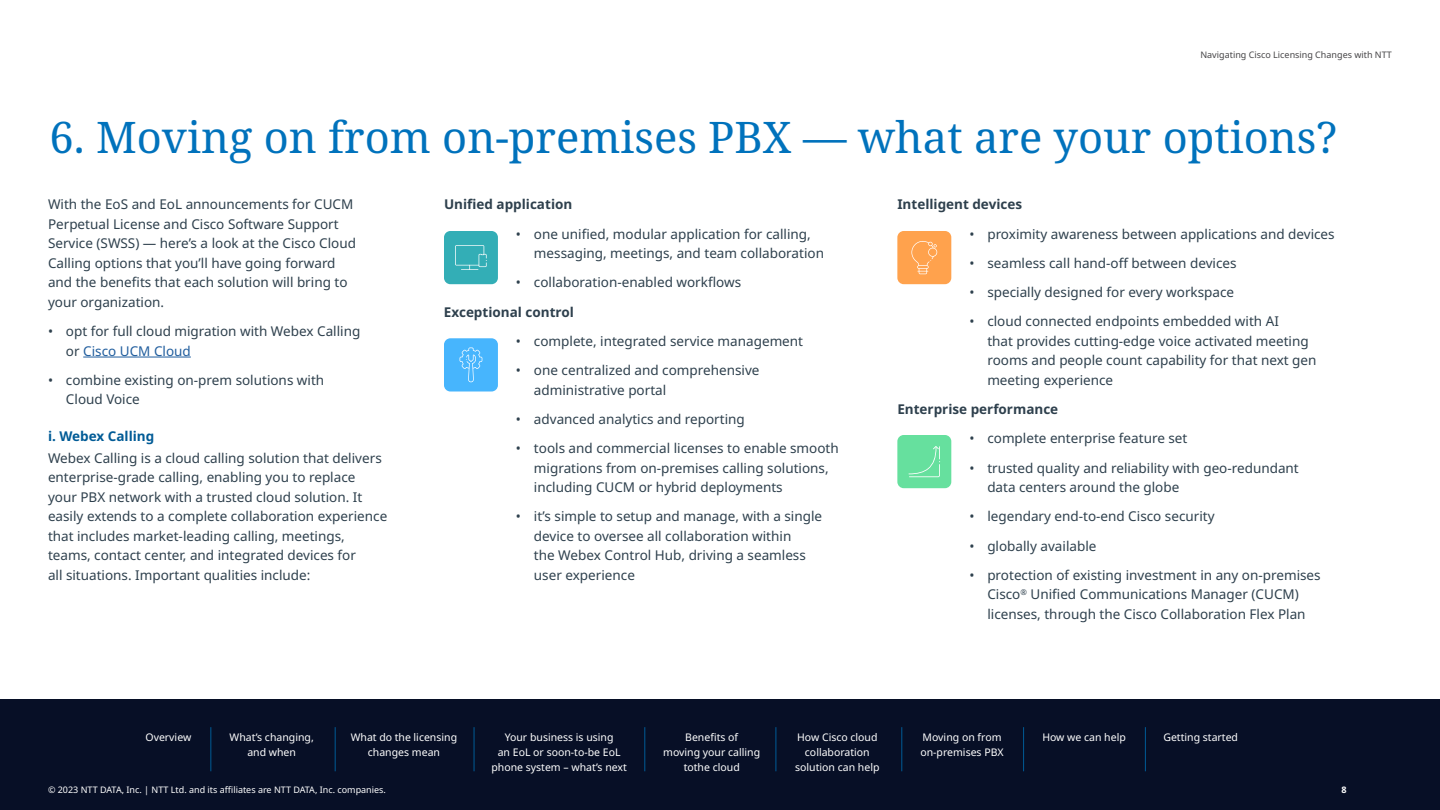
<style>
.page{position:relative;width:1440px;height:810px;background:#fff}
.page>*{position:absolute;margin:0;border:0;box-sizing:border-box;transform-origin:0 0}
.t1{font:43.5px "Noto Serif";color:#0072bc}
.t2{font:13.5px/19.5px "Noto Sans";color:#2e404d}
.t3{font:700 13.5px "Noto Sans";color:#2e404d}
.t4{font:700 13.5px "Noto Sans";color:#005b96}
.t5{font:10.5px/15px "Noto Sans";color:#fff;text-align:center}
.t6{font:9px "Noto Sans";color:#fff}
.t7{font:9px "Noto Sans";color:#464547}
.t8{font:700 9px "Noto Sans";color:#fff}
.s1{color:#215e9e}
</style>
<div class="page">
<hr style="left:83px;top:357px;width:108px;height:1px;background:#215e9e">
<div style="left:444px;top:231px;width:54px;height:53px;background:#33aeb6;border-radius:6px"></div>
<svg style="left:455px;top:245px;width:32px;height:25px"></svg>
<div style="left:897px;top:231px;width:54px;height:53px;background:#ffa24d;border-radius:6px"></div>
<svg style="left:911px;top:241px;width:26px;height:33px"></svg>
<div style="left:444px;top:338px;width:54px;height:54px;background:#47b5fd;border-radius:6px"></div>
<svg style="left:460px;top:347px;width:22px;height:35px"></svg>
<div style="left:897px;top:435px;width:54px;height:53px;background:#66e09e;border-radius:6px"></div>
<svg style="left:909px;top:446px;width:31px;height:31px"></svg>
<div style="left:0;top:699px;width:1440px;height:111px;background:#070f26"></div>
<hr style="left:1145px;top:727px;width:1px;height:44px;background:#005b96">
<hr style="left:1023px;top:727px;width:1px;height:44px;background:#005b96">
<hr style="left:901px;top:727px;width:1px;height:44px;background:#005b96">
<hr style="left:776px;top:727px;width:1px;height:44px;background:#005b96">
<hr style="left:335px;top:727px;width:1px;height:44px;background:#005b96">
<hr style="left:210px;top:727px;width:1px;height:44px;background:#005b96">
<hr style="left:474px;top:727px;width:1px;height:44px;background:#005b96">
<hr style="left:644px;top:727px;width:1px;height:44px;background:#005b96">
<p class="t7" style="left:1200px;top:49px;width:193px">Navigating Cisco Licensing Changes with NTT</p>
<h1 class="t1" style="left:50px;top:107px;width:1289px">6. Moving on from on-premises PBX — what are your options?</h1>
<p class="t3" style="left:444px;top:197px;width:130px">Unified application</p>
<p class="t2" style="left:534px;top:224px;width:292px;text-indent:-18px">• one unified, modular application for calling, messaging, meetings, and team collaboration</p>
<p class="t2" style="left:516px;top:273px;width:227px">• collaboration-enabled workflows</p>
<p class="t3" style="left:444px;top:304px;width:131px">Exceptional control</p>
<p class="t2" style="left:516px;top:332px;width:289px">• complete, integrated service management</p>
<p class="t2" style="left:534px;top:361px;width:227px;text-indent:-18px">• one centralized and comprehensive administrative portal</p>
<p class="t2" style="left:516px;top:410px;width:230px">• advanced analytics and reporting</p>
<p class="t2" style="left:534px;top:439px;width:306px;text-indent:-18px">• tools and commercial licenses to enable smooth migrations from on-premises calling solutions, including CUCM or hybrid deployments</p>
<p class="t2" style="left:534px;top:507px;width:290px;text-indent:-18px">• it’s simple to setup and manage, with a single device to oversee all collaboration within<br>the Webex Control Hub, driving a seamless user experience</p>
<p class="t2" style="left:48px;top:195px;width:310px">With the EoS and EoL announcements for CUCM Perpetual License and Cisco Software Support Service (SWSS) — here’s a look at the Cisco Cloud Calling options that you’ll have going forward and the benefits that each solution will bring to your organization.</p>
<p class="t2" style="left:66px;top:322px;width:296px;text-indent:-18px">• opt for full cloud migration with Webex Calling or <span class="s1">Cisco UCM Cloud</span></p>
<p class="t2" style="left:66px;top:370px;width:260px;text-indent:-18px">• combine existing on-prem solutions with<br>Cloud Voice</p>
<p class="t4" style="left:48px;top:429px;width:108px">i. Webex Calling</p>
<p class="t2" style="left:48px;top:448px;width:341px">Webex Calling is a cloud calling solution that delivers enterprise-grade calling, enabling you to replace your PBX network with a trusted cloud solution. It easily extends to a complete collaboration experience that includes market-leading calling, meetings, teams, contact center, and integrated devices for<br>all situations. Important qualities include:</p>
<p class="t3" style="left:897px;top:197px;width:126px">Intelligent devices</p>
<p class="t2" style="left:969px;top:224px;width:367px">• proximity awareness between applications and devices</p>
<p class="t2" style="left:969px;top:254px;width:269px">• seamless call hand-off between devices</p>
<p class="t2" style="left:969px;top:283px;width:266px">• specially designed for every workspace</p>
<p class="t2" style="left:987px;top:312px;width:331px;text-indent:-18px">• cloud connected endpoints embedded with AI<br>that provides cutting-edge voice activated meeting rooms and people count capability for that next gen meeting experience</p>
<p class="t3" style="left:897px;top:402px;width:162px">Enterprise performance</p>
<p class="t2" style="left:969px;top:429px;width:220px">• complete enterprise feature set</p>
<p class="t2" style="left:987px;top:458px;width:313px;text-indent:-18px">• trusted quality and reliability with geo-redundant data centers around the globe</p>
<p class="t2" style="left:969px;top:507px;width:247px">• legendary end-to-end Cisco security</p>
<p class="t2" style="left:969px;top:536px;width:129px">• globally available</p>
<p class="t2" style="left:969px;top:566px;width:353px;text-align:center">• protection of existing investment in any on-premises<br>Cisco<sup>®</sup> Unified Communications Manager (CUCM) licenses, through the Cisco Collaboration Flex Plan</p>
<p class="t5" style="left:146px;top:730px;width:47px">Overview</p>
<p class="t5" style="left:230px;top:730px;width:86px">What’s changing, and when</p>
<p class="t5" style="left:351px;top:730px;width:108px">What do the licensing changes mean</p>
<p class="t5" style="left:491px;top:730px;width:137px">Your business is using<br>an EoL or soon-to-be EoL phone system – what’s next</p>
<p class="t5" style="left:663px;top:730px;width:98px">Benefits of<br>moving your calling tothe cloud</p>
<p class="t5" style="left:795px;top:730px;width:86px">How Cisco cloud collaboration solution can help</p>
<p class="t5" style="left:920px;top:730px;width:85px;text-align:left">Moving on from on-premises PBX</p>
<p class="t5" style="left:1042px;top:730px;width:85px">How we can help</p>
<p class="t5" style="left:1163px;top:730px;width:76px">Getting started</p>
<p class="t6" style="left:48px;top:785px;width:339px">© 2023 NTT DATA, Inc. | NTT Ltd. and its affiliates are NTT DATA, Inc. companies.</p>
<p class="t8" style="left:1342px;top:785px;width:7px">8</p>
</div>
